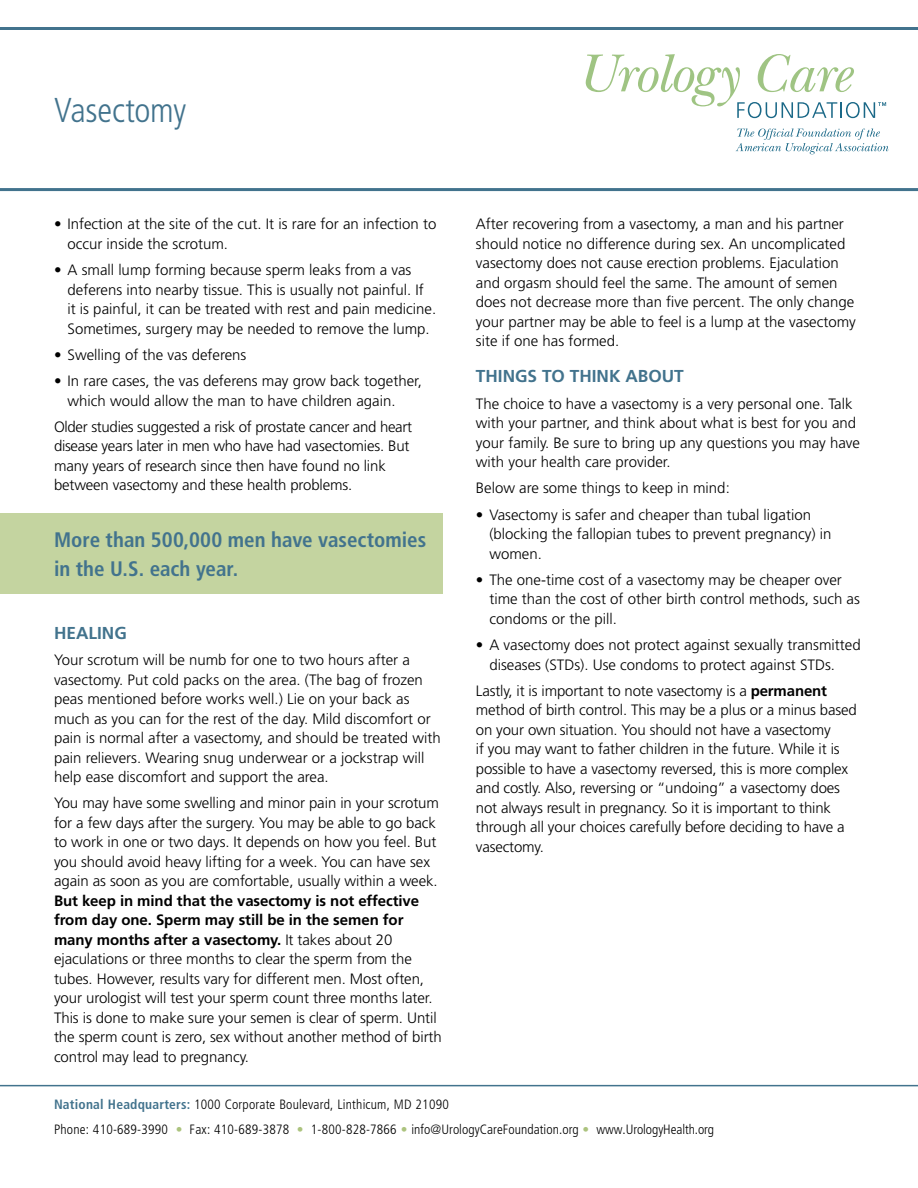
<style>
.page{position:relative;width:918px;height:1188px;background:#fff}
.page>*{position:absolute;margin:0;border:0;box-sizing:border-box;transform-origin:0 0}
.t1{font:300 condensed 34.5px "Frutiger";letter-spacing:-.01em;color:#42738d}
.t2{font:700 condensed 21px/28.5px "Frutiger";color:#42738d}
.t3{font:700 17.25px "Frutiger";color:#42738d}
.t4{font:300 15px/19.5px "Frutiger";color:#000}
.t5{font:300 condensed 13.5px/25.5px "Frutiger";letter-spacing:.015em;color:#000}
.s1{font-weight:700}
.s2{font-weight:700;color:#42738d}
.s3{color:#acc37e}
</style>
<div class="page">
<hr style="left:0;top:1085px;width:918px;height:1px;background:#42738d">
<hr style="left:0;top:27px;width:918px;height:3px;background:#42738d">
<hr style="left:0;top:188px;width:918px;height:3px;background:#42738d">
<svg style="left:736px;top:129px;width:153px;height:25px"></svg>
<svg style="left:586px;top:54px;width:300px;height:64px"></svg>
<div style="left:0;top:513px;width:442px;height:81px;background:#c4d4a0"></div>
<h1 class="t1" style="left:54px;top:91px;width:134px">Vasectomy</h1>
<p class="t4" style="left:68px;top:215px;width:370px;text-indent:-14px">• Infection at the site of the cut. It is rare for an infection to occur inside the scrotum.</p>
<p class="t4" style="left:68px;top:260px;width:370px;text-indent:-14px">• A small lump forming because sperm leaks from a vas deferens into nearby tissue. This is usually not painful. If<br>it is painful, it can be treated with rest and pain medicine.<br>Sometimes, surgery may be needed to remove the lump.</p>
<p class="t4" style="left:54px;top:345px;width:194px">• Swelling of the vas deferens</p>
<p class="t4" style="left:68px;top:371px;width:356px;text-indent:-14px">• In rare cases, the vas deferens may grow back together, which would allow the man to have children again.</p>
<p class="t4" style="left:54px;top:417px;width:360px">Older studies suggested a risk of prostate cancer and heart disease years later in men who have had vasectomies. But many years of research since then have found no link between vasectomy and these health problems.</p>
<h2 class="t2" style="left:54px;top:526px;width:374px">More than 500,000 men have vasectomies in the U.S. each year.</h2>
<p class="t3" style="left:54px;top:623px;width:74px">HEALING</p>
<p class="t4" style="left:54px;top:650px;width:388px">Your scrotum will be numb for one to two hours after a vasectomy. Put cold packs on the area. (The bag of frozen peas mentioned before works well.) Lie on your back as much as you can for the rest of the day. Mild discomfort or pain is normal after a vasectomy, and should be treated with pain relievers. Wearing snug underwear or a jockstrap will help ease discomfort and support the area.</p>
<p class="t4" style="left:54px;top:794px;width:387px">You may have some swelling and minor pain in your scrotum for a few days after the surgery. You may be able to go back to work in one or two days. It depends on how you feel. But you should avoid heavy lifting for a week. You can have sex again as soon as you are comfortable, usually within a week.</p>
<p class="t4" style="left:54px;top:891px;width:389px"><span class="s1">But keep in mind that the vasectomy is not effective from day one. Sperm may still be in the semen for many months after a vasectomy.</span> It takes about 20 ejaculations or three months to clear the sperm from the tubes. However, results vary for different men. Most often, your urologist will test your sperm count three months later.<br>This is done to make sure your semen is clear of sperm. Until the sperm count is zero, sex without another method of birth control may lead to pregnancy.</p>
<p class="t4" style="left:476px;top:215px;width:382px">After recovering from a vasectomy, a man and his partner should notice no difference during sex. An uncomplicated vasectomy does not cause erection problems. Ejaculation and orgasm should feel the same. The amount of semen does not decrease more than five percent. The only change your partner may be able to feel is a lump at the vasectomy site if one has formed.</p>
<p class="t3" style="left:476px;top:366px;width:210px">THINGS TO THINK ABOUT</p>
<p class="t4" style="left:476px;top:394px;width:386px">The choice to have a vasectomy is a very personal one. Talk with your partner, and think about what is best for you and your family. Be sure to bring up any questions you may have with your health care provider.</p>
<p class="t4" style="left:476px;top:479px;width:255px">Below are some things to keep in mind:</p>
<p class="t4" style="left:489px;top:505px;width:344px;text-indent:-14px">• Vasectomy is safer and cheaper than tubal ligation (blocking the fallopian tubes to prevent pregnancy) in women.</p>
<p class="t4" style="left:489px;top:570px;width:372px;text-indent:-14px">• The one-time cost of a vasectomy may be cheaper over time than the cost of other birth control methods, such as condoms or the pill.</p>
<p class="t4" style="left:489px;top:635px;width:373px;text-indent:-14px">• A vasectomy does not protect against sexually transmitted diseases (STDs). Use condoms to protect against STDs.</p>
<p class="t4" style="left:476px;top:681px;width:382px">Lastly, it is important to note vasectomy is a <span class="s1">permanent </span>method of birth control. This may be a plus or a minus based on your own situation. You should not have a vasectomy<br>if you may want to father children in the future. While it is possible to have a vasectomy reversed, this is more complex and costly. Also, reversing or “undoing” a vasectomy does not always result in pregnancy. So it is important to think through all your choices carefully before deciding to have a vasectomy.</p>
<p class="t5" style="left:54px;top:1091px;width:662px"><span class="s2">National Headquarters:</span> 1000 Corporate Boulevard, Linthicum, MD 21090<br>Phone: 410-689-3990 <span class="s3">•</span> Fax: 410-689-3878 <span class="s3">•</span> 1-800-828-7866 <span class="s3">•</span> info@UrologyCareFoundation.org <span class="s3">•</span> www.UrologyHealth.org</p>
</div>
